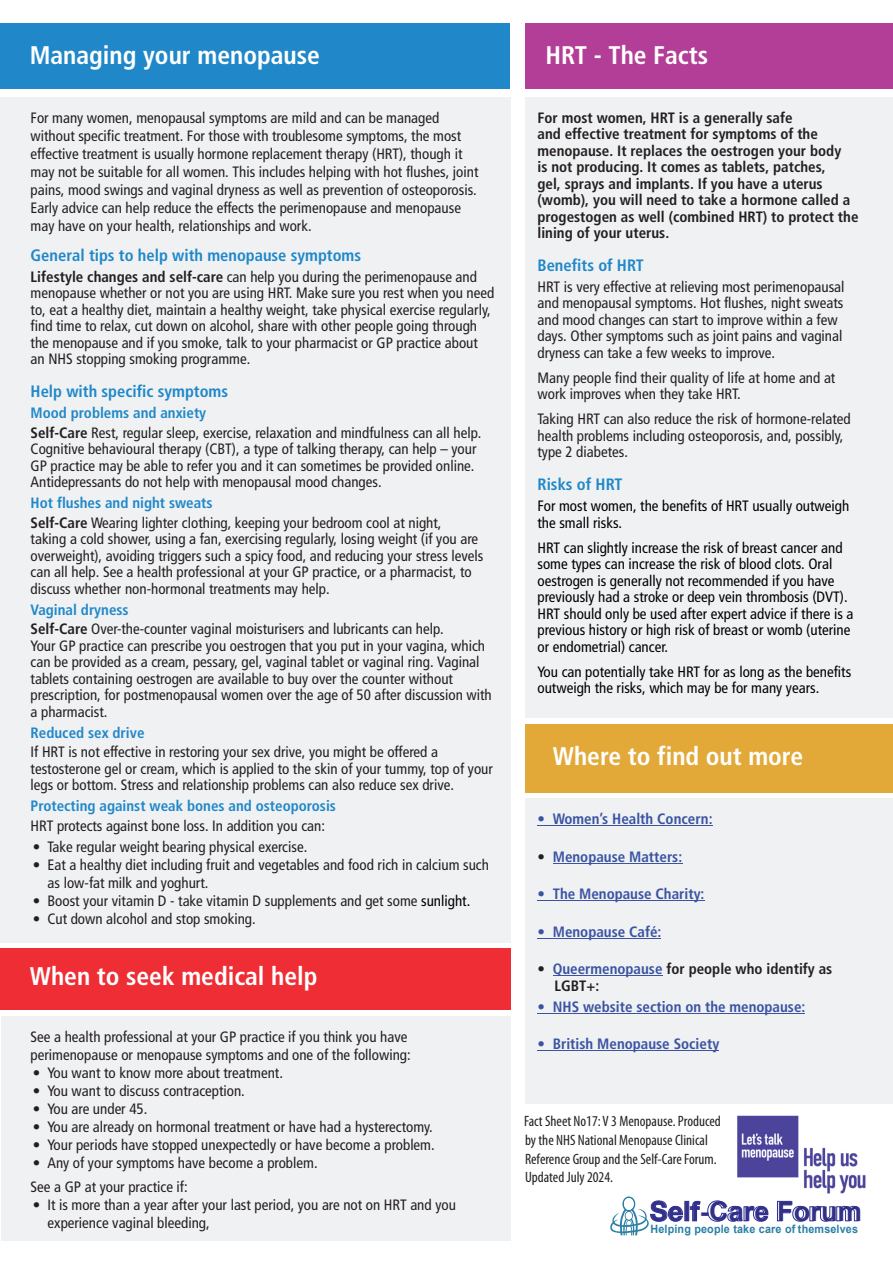
<style>
.page{position:relative;width:893px;height:1263px;background:#fff}
.page>*{position:absolute;margin:0;border:0;box-sizing:border-box;transform-origin:0 0}
.t1{font:700 27.3px "Arial";color:#33308d}
.t2{font:25.5px "Frutiger LT 67 Bd Cn";color:#fff}
.t3{font:16.5px "Frutiger LT 67 Bd Cn";color:#2088c9}
.t4{font:15px/16.5px "Frutiger LT 57 Cn";color:#231f20}
.t5{font:15px/16.5px "Frutiger LT 57 Cn";color:#000}
.t6{font:15px/16.5px "Frutiger LT 67 Bd Cn";color:#231f20}
.t7{font:15px "Frutiger LT 67 Bd Cn";color:#3a53a3}
.t8{font:condensed 15px/18.6px "Myriad Pro";color:#231f20}
.t9{font:15px "Frutiger LT 67 Bd Cn";color:#2088c9}
.t10{font:700 11.55px "Arial";letter-spacing:.015em;color:#297ea5;scale:.94 1}
.s1{font-family:"Frutiger LT 67 Bd Cn"}
.s2{color:#000}
.s3{color:#231f20}
.s4{font-family:"Frutiger LT 57 Cn"}
.s5{color:#3a53a3}
.s6{color:#32308d}
.s7{color:#313085}
</style>
<div class="page">
<div style="left:0;top:23px;width:510px;height:66px;background:#2088c9"></div>
<div style="left:1px;top:1016px;width:509px;height:225px;background:#f0f1f2"></div>
<div style="left:526px;top:798px;width:367px;height:305px;background:#f0f1f2"></div>
<div style="left:0;top:97px;width:510px;height:846px;background:#f0f1f2"></div>
<div style="left:526px;top:97px;width:367px;height:621px;background:#f0f1f2"></div>
<div style="left:526px;top:23px;width:367px;height:66px;background:#b33e97"></div>
<div style="left:0;top:948px;width:510px;height:62px;background:#ee2e34"></div>
<div style="left:526px;top:724px;width:367px;height:68px;background:#e3a938"></div>
<hr style="left:537px;top:825px;width:176px;height:1px;background:#3a53a3">
<hr style="left:553px;top:863px;width:129px;height:1px;background:#3a53a3">
<hr style="left:537px;top:900px;width:167px;height:1px;background:#3a53a3">
<hr style="left:537px;top:938px;width:124px;height:1px;background:#3a53a3">
<hr style="left:553px;top:975px;width:109px;height:1px;background:#3a53a3">
<hr style="left:537px;top:1013px;width:268px;height:1px;background:#3a53a3">
<hr style="left:537px;top:1050px;width:182px;height:1px;background:#3a53a3">
<div style="left:685px;top:1201px;width:4px;height:20px;border:1px solid #32308d"></div>
<svg style="left:690px;top:1201px;width:10px;height:20px"></svg>
<svg style="left:707px;top:1200px;width:61px;height:21px"></svg>
<svg style="left:777px;top:1201px;width:81px;height:20px"></svg>
<svg style="left:610px;top:1196px;width:73px;height:39px"></svg>
<img style="left:737px;top:1115px;width:129px;height:79px">
<h2 class="t2" style="left:30px;top:43px;width:292px">Managing your menopause</h2>
<p class="t4" style="left:31px;top:109px;width:449px;line-height:18px">For many women, menopausal symptoms are mild and can be managed without specific treatment. For those with troublesome symptoms, the most effective treatment is usually hormone replacement therapy (HRT), though it may not be suitable for all women. This includes helping with hot flushes, joint pains, mood swings and vaginal dryness as well as prevention of osteoporosis.<br>Early advice can help reduce the effects the perimenopause and menopause may have on your health, relationships and work.</p>
<p class="t3" style="left:31px;top:248px;width:332px">General tips to help with menopause symptoms</p>
<p class="t4" style="left:31px;top:269px;width:465px"><span class="s1">Lifestyle changes and self-care</span> can help you during the perimenopause and menopause whether or not you are using HRT. Make sure you rest when you need to, eat a healthy diet, maintain a healthy weight, take physical exercise regularly, find time to relax, cut down on alcohol, share with other people going through the menopause and if you smoke, talk to your pharmacist or GP practice about an NHS stopping smoking programme.</p>
<p class="t3" style="left:31px;top:384px;width:199px">Help with specific symptoms</p>
<p class="t9" style="left:31px;top:406px;width:177px">Mood problems and anxiety</p>
<p class="t4" style="left:31px;top:425px;width:452px"><span class="s1">Self-Care</span> Rest, regular sleep, exercise, relaxation and mindfulness can all help.<br>Cognitive behavioural therapy (CBT), a type of talking therapy, can help – your GP practice may be able to refer you and it can sometimes be provided online.<br>Antidepressants do not help with menopausal mood changes.</p>
<p class="t9" style="left:31px;top:496px;width:184px">Hot flushes and night sweats</p>
<p class="t4" style="left:31px;top:515px;width:454px"><span class="s1">Self-Care</span> Wearing lighter clothing, keeping your bedroom cool at night,<br>taking a cold shower, using a fan, exercising regularly, losing weight (if you are overweight), avoiding triggers such a spicy food, and reducing your stress levels can all help. See a health professional at your GP practice, or a pharmacist, to discuss whether non-hormonal treatments may help.</p>
<p class="t9" style="left:31px;top:603px;width:100px">Vaginal dryness</p>
<p class="t4" style="left:31px;top:622px;width:463px"><span class="s1">Self-Care</span> Over-the-counter vaginal moisturisers and lubricants can help.<br>Your GP practice can prescribe you oestrogen that you put in your vagina, which can be provided as a cream, pessary, gel, vaginal tablet or vaginal ring. Vaginal tablets containing oestrogen are available to buy over the counter without prescription, for postmenopausal women over the age of 50 after discussion with a pharmacist.</p>
<p class="t9" style="left:31px;top:726px;width:115px">Reduced sex drive</p>
<p class="t4" style="left:31px;top:745px;width:464px">If HRT is not effective in restoring your sex drive, you might be offered a testosterone gel or cream, which is applied to the skin of your tummy, top of your legs or bottom. Stress and relationship problems can also reduce sex drive.</p>
<p class="t9" style="left:31px;top:799px;width:307px">Protecting against weak bones and osteoporosis</p>
<p class="t4" style="left:31px;top:818px;width:296px">HRT protects against bone loss. In addition you can:</p>
<p class="t4" style="left:33px;top:839px;width:276px">• Take regular weight bearing physical exercise.</p>
<p class="t4" style="left:48px;top:856px;width:443px;line-height:18px;text-indent:-15px">• Eat a healthy diet including fruit and vegetables and food rich in calcium such as low-fat milk and yoghurt.</p>
<p class="t4" style="left:33px;top:893px;width:439px">• Boost your vitamin D - take vitamin D supplements and get some <span class="s2">sunlight.</span></p>
<p class="t4" style="left:33px;top:911px;width:224px">• Cut down alcohol and stop smoking.</p>
<h2 class="t2" style="left:30px;top:965px;width:289px">When to seek medical help</h2>
<p class="t4" style="left:31px;top:1028px;width:382px;line-height:18px">See a health professional at your GP practice if you think you have perimenopause or menopause symptoms and one of the following:</p>
<p class="t4" style="left:33px;top:1065px;width:252px">• You want to know more about treatment.</p>
<p class="t4" style="left:33px;top:1083px;width:214px">• You want to discuss contraception.</p>
<p class="t4" style="left:33px;top:1101px;width:116px">• You are under 45.</p>
<p class="t4" style="left:33px;top:1119px;width:402px">• You are already on hormonal treatment or have had a hysterectomy.</p>
<p class="t4" style="left:33px;top:1137px;width:403px">• Your periods have stopped unexpectedly or have become a problem.</p>
<p class="t4" style="left:31px;top:1151px;width:288px;line-height:24px">• Any of your symptoms have become a problem.<br>See a GP at your practice if:</p>
<p class="t4" style="left:48px;top:1196px;width:410px;line-height:18px;text-indent:-15px">• It is more than a year after your last period, you are not on HRT and you experience vaginal bleeding,</p>
<h2 class="t2" style="left:546px;top:43px;width:164px">HRT - The Facts</h2>
<p class="t6" style="left:537px;top:110px;width:322px">For most women, HRT is a generally safe<br>and effective treatment for symptoms of the menopause. It replaces the oestrogen your body<br>is not producing. It comes as tablets, patches,<br>gel, sprays and implants. If you have a uterus (womb), you will need to take a hormone called a progestogen as well (combined HRT) to protect the lining of your uterus.</p>
<p class="t3" style="left:537px;top:258px;width:108px">Benefits of HRT</p>
<p class="t4" style="left:537px;top:279px;width:309px">HRT is very effective at relieving most perimenopausal and menopausal symptoms. Hot flushes, night sweats and mood changes can start to improve within a few days. Other symptoms such as joint pains and vaginal dryness can take a few weeks to improve.</p>
<p class="t4" style="left:537px;top:370px;width:299px">Many people find their quality of life at home and at work improves when they take HRT.</p>
<p class="t4" style="left:537px;top:412px;width:315px">Taking HRT can also reduce the risk of hormone-related health problems including osteoporosis, and, possibly, type 2 diabetes.</p>
<p class="t3" style="left:537px;top:477px;width:86px">Risks of HRT</p>
<p class="t5" style="left:537px;top:498px;width:313px">For most women, the benefits of HRT usually outweigh the small risks.</p>
<p class="t5" style="left:537px;top:540px;width:317px">HRT can slightly increase the risk of breast cancer and some types can increase the risk of blood clots. Oral oestrogen is generally not recommended if you have previously had a stroke or deep vein thrombosis (DVT).<br>HRT should only be used after expert advice if there is a previous history or high risk of breast or womb (uterine or endometrial) cancer.</p>
<p class="t5" style="left:537px;top:664px;width:315px">You can potentially take HRT for as long as the benefits outweigh the risks, which may be for many years.</p>
<h2 class="t2" style="left:553px;top:744px;width:252px">Where to find out more</h2>
<p class="t7" style="left:537px;top:812px;width:177px">• Women’s Health Concern:</p>
<p class="t7" style="left:537px;top:850px;width:146px"><span class="s3">•</span> Menopause Matters:</p>
<p class="t7" style="left:537px;top:887px;width:169px">• The Menopause Charity:</p>
<p class="t7" style="left:537px;top:925px;width:125px">• Menopause Café:</p>
<p class="t6" style="left:554px;top:961px;width:279px;text-indent:-17px"><span class="s4">•</span> <span class="s5">Queermenopause</span> for people who identify as<br>LGBT+:</p>
<p class="t7" style="left:537px;top:1000px;width:269px">• NHS website section on the menopause:</p>
<p class="t7" style="left:537px;top:1037px;width:183px">• British Menopause Society</p>
<p class="t8" style="left:524px;top:1112px;width:198px">Fact Sheet No17: V 3 Menopause. Produced by the NHS National Menopause Clinical Reference Group and the Self-Care Forum.<br>Updated July 2024.</p>
<h1 class="t1" style="left:650px;top:1201px;width:213px">Self-<span class="s6">Care</span> <span class="s7">Forum</span></h1>
<p class="t10" style="left:650px;top:1224px;width:222px">Helping people take care of themselves</p>
</div>
